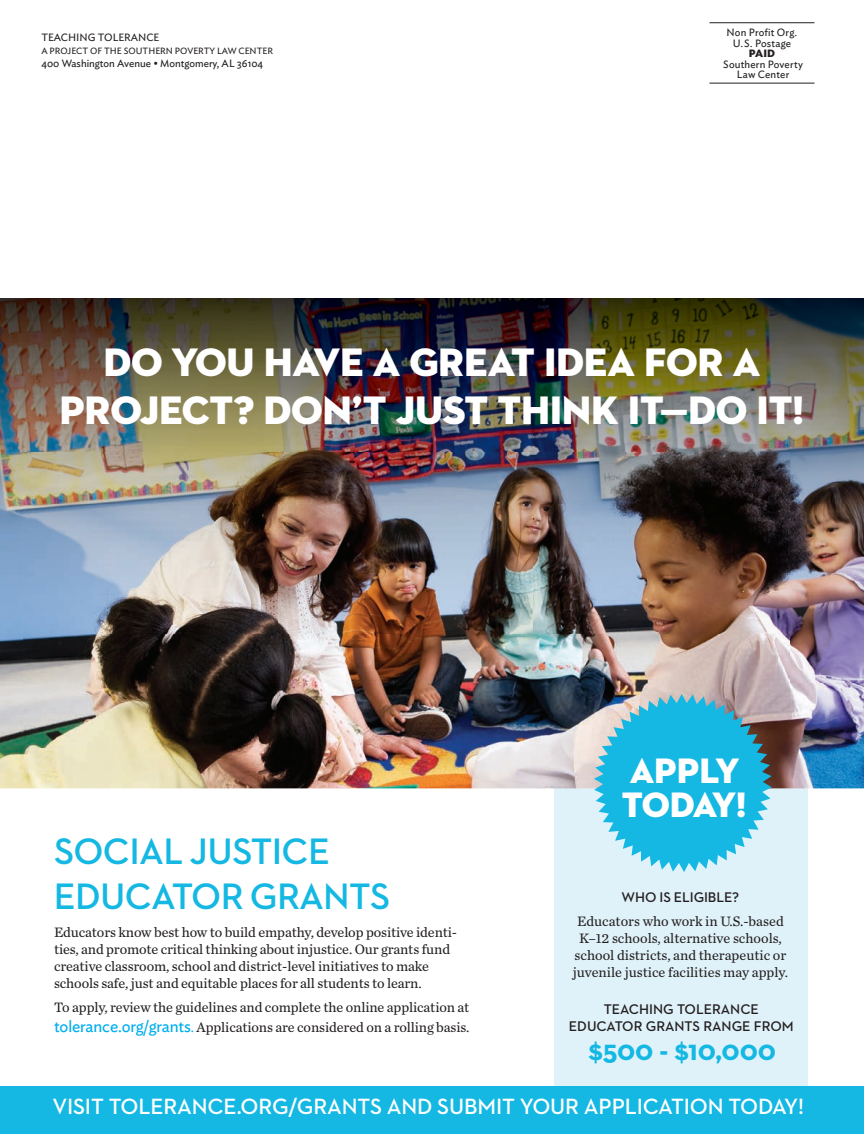
<style>
.page{position:relative;width:864px;height:1134px;background:#fff}
.page>*{position:absolute;margin:0;border:0;box-sizing:border-box;transform-origin:0 0}
.t1{font:40.5px/48.6px "Neutraface 2 Display Titling";letter-spacing:-.01em;color:#fff;text-align:center}
.t2{font:700 37.5px/45px "Neutraface 2 Display";color:#14b8e3}
.t3{font:36px/33.8px "Neutraface 2 Display Titling";letter-spacing:-.015em;color:#fff}
.t4{font:700 29.25px "Neutraface 2 Text";letter-spacing:-.01em;color:#14b8e3}
.t5{font:600 22.5px "Neutraface 2 Text";letter-spacing:-.01em;color:#fff}
.t6{font:14.25px/17.1px "Chronicle Text G2";letter-spacing:-.01em;color:#231f20}
.t7{font:600 14.25px/17.1px "Neutraface 2 Text";color:#231f20;text-align:center}
.t8{font:10.5px/10.5px "Ideal Sans";color:#231f20;text-align:center}
.t9{font:10.5px/10.5px "Ideal Sans";letter-spacing:.02em;color:#231f20;text-align:center}
.t10{font:700 10.5px "Ideal Sans";color:#231f20}
.t11{font:9px "Ideal Sans";color:#231f20}
.s1{font-family:"Ideal Sans";font-size:16.5px;color:#00aeef}
.s2{color:#00aeef}
</style>
<div class="page">
<div style="left:554px;top:788px;width:254px;height:346px;background:#e0f2f9"></div>
<div style="left:0;top:1086px;width:864px;height:48px;background:#14b8e3"></div>
<hr style="left:710px;top:22px;width:104px;height:1px;background:#231f20">
<hr style="left:710px;top:83px;width:104px;height:1px;background:#231f20">
<img style="left:0;top:682px;width:864px;height:106px">
<img style="left:0;top:504px;width:23px;height:178px">
<img style="left:23px;top:504px;width:766px;height:178px">
<img style="left:789px;top:299px;width:75px;height:383px">
<svg style="left:594px;top:694px;width:178px;height:178px;background:#48bcdb"></svg>
<img style="left:0;top:299px;width:789px;height:205px">
<p class="t8" style="left:41px;top:31px;width:119px">TEACHING TOLERANCE</p>
<p class="t11" style="left:41px;top:44px;width:233px">A PROJECT OF THE SOUTHERN POVERTY LAW CENTER</p>
<p class="t8" style="left:41px;top:57px;width:223px">400 Washington Avenue • Montgomery, AL 36104</p>
<p class="t8" style="left:726px;top:27px;width:73px">Non Profit Org.<br>U.S. Postage</p>
<p class="t10" style="left:749px;top:45px;width:28px">PAID</p>
<p class="t9" style="left:723px;top:58px;width:81px">Southern Poverty<br>Law Center</p>
<h1 class="t1" style="left:60px;top:338px;width:746px">DO YOU HAVE A GREAT IDEA FOR A<br>PROJECT? DON’T JUST THINK IT—DO IT!</h1>
<h2 class="t2" style="left:54px;top:829px;width:338px">SOCIAL JUSTICE<br>EDUCATOR GRANTS</h2>
<p class="t6" style="left:54px;top:923px;width:405px">Educators know best how to build empathy, develop positive identi&shy;ties, and promote critical thinking about injustice. Our grants fund creative classroom, school and district-level initiatives to make schools safe, just and equitable places for all students to learn.</p>
<p class="t6" style="left:54px;top:997px;width:417px;line-height:19.8px">To apply, review the guidelines and complete the online application at <span class="s1">tolerance.org/grants</span><span class="s2">.</span> Applications are considered on a rolling basis.</p>
<h3 class="t3" style="left:622px;top:754px;width:126px">APPLY<br>TODAY!</h3>
<p class="t7" style="left:622px;top:888px;width:119px">WHO IS ELIGIBLE?</p>
<p class="t6" style="left:573px;top:912px;width:217px;text-align:center">Educators who work in U.S.-based K–12 schools, alternative schools, school districts, and therapeutic or juvenile justice facilities may apply.</p>
<p class="t7" style="left:569px;top:1001px;width:226px">TEACHING TOLERANCE<br>EDUCATOR GRANTS RANGE FROM</p>
<h3 class="t4" style="left:588px;top:1031px;width:189px">$500 - $10,000</h3>
<h3 class="t5" style="left:52px;top:1092px;width:753px">VISIT TOLERANCE.ORG/GRANTS AND SUBMIT YOUR APPLICATION TODAY!</h3>
</div>
